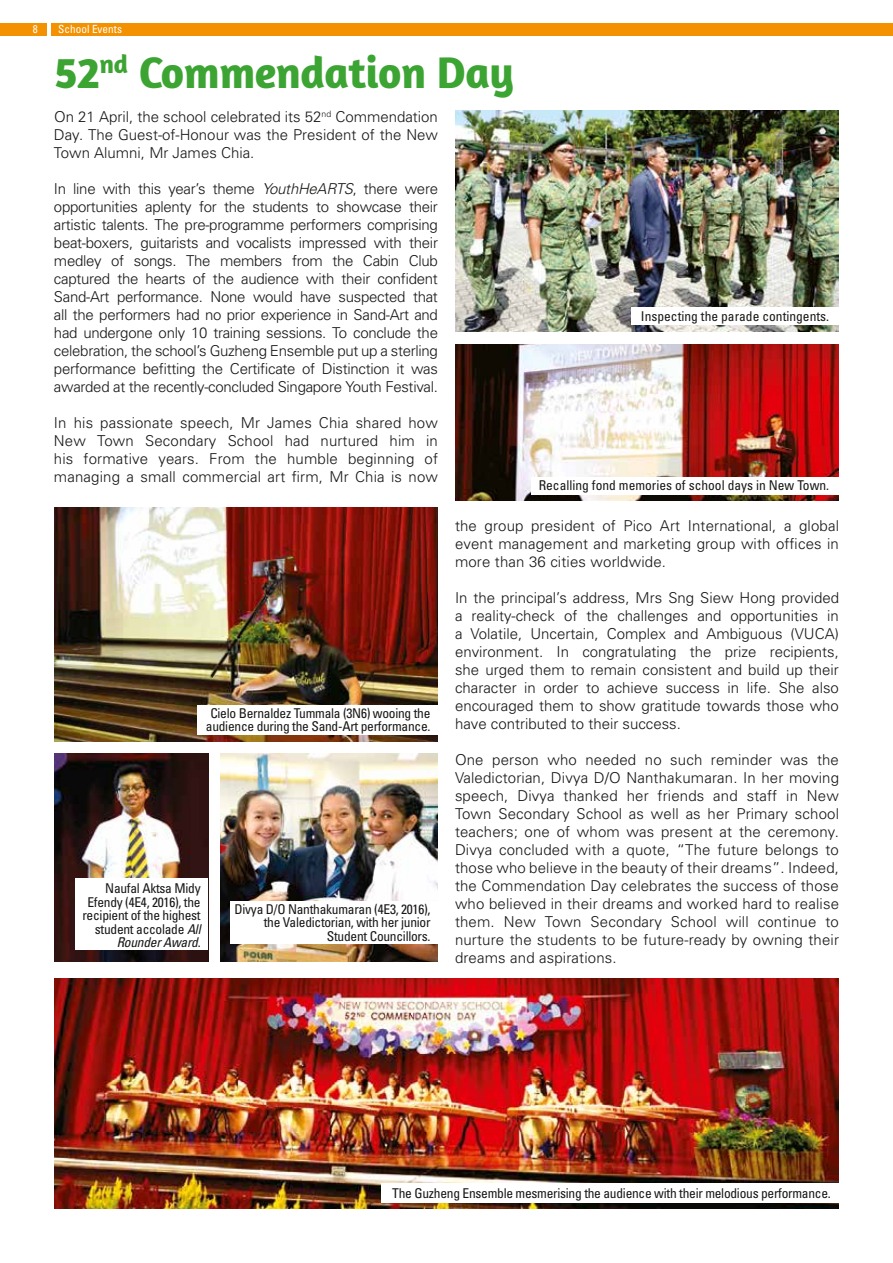
<style>
.page{position:relative;width:893px;height:1263px;background:#fff}
.page>*{position:absolute;margin:0;border:0;box-sizing:border-box;transform-origin:0 0}
.t1{font:700 45px "Amaranth";letter-spacing:-.01em;color:#3ca432}
.t2{font:300 15px/18px "Univers";letter-spacing:.005em;color:#181716;text-align:justify}
.t3{font:condensed 13.5px/13.5px "Univers";letter-spacing:-.02em;color:#181716;text-align:right}
.t4{font:condensed 13.5px "Univers";color:#181716}
.t5{font:condensed 11.25px "Univers";color:#fff}
.s1{font-style:italic}
</style>
<div class="page">
<div style="left:51px;top:23px;width:842px;height:13px;background:#f39100"></div>
<div style="left:0;top:23px;width:47px;height:13px;background:#f39100"></div>
<img style="left:455px;top:344px;width:384px;height:156px">
<img style="left:54px;top:754px;width:154px;height:208px">
<img style="left:54px;top:978px;width:785px;height:231px">
<img style="left:54px;top:508px;width:384px;height:233px">
<img style="left:221px;top:754px;width:217px;height:208px">
<img style="left:455px;top:110px;width:384px;height:221px">
<div style="left:531px;top:477px;width:308px;height:17px;background:#fff"></div>
<div style="left:631px;top:308px;width:208px;height:17px;background:#fff"></div>
<div style="left:75px;top:878px;width:133px;height:72px;background:#fff"></div>
<div style="left:230px;top:901px;width:208px;height:43px;background:#fff"></div>
<div style="left:197px;top:705px;width:241px;height:30px;background:#fff"></div>
<div style="left:382px;top:1183px;width:457px;height:19px;background:#fff"></div>
<p class="t5" style="left:33px;top:22px;width:6px">8</p>
<p class="t5" style="left:58px;top:22px;width:65px">School Events</p>
<h1 class="t1" style="left:54px;top:44px;width:462px">52<sup>nd</sup> Commendation Day</h1>
<p class="t2" style="left:54px;top:108px;width:385px">On 21 April, the school celebrated its 52<sup>nd</sup> Commendation Day. The Guest-of-Honour was the President of the New Town Alumni, Mr James Chia.</p>
<p class="t2" style="left:54px;top:180px;width:386px">In line with this year’s theme <span class="s1">YouthHeARTS</span>, there were opportunities aplenty for the students to showcase their artistic talents. The pre-programme performers comprising beat-boxers, guitarists and vocalists impressed with their medley of songs. The members from the Cabin Club captured the hearts of the audience with their confident Sand-Art performance. None would have suspected that all the performers had no prior experience in Sand-Art and had undergone only 10 training sessions. To conclude the celebration, the school’s Guzheng Ensemble put up a sterling performance befitting the Certificate of Distinction it was awarded at the recently-concluded Singapore Youth Festival.</p>
<p class="t2" style="left:54px;top:414px;width:386px">In his passionate speech, Mr James Chia shared how New Town Secondary School had nurtured him in his formative years. From the humble beginning of managing a small commercial art firm, Mr Chia is now</p>
<p class="t2" style="left:455px;top:517px;width:386px">the group president of Pico Art International, a global event management and marketing group with offices in more than 36 cities worldwide.</p>
<p class="t2" style="left:455px;top:589px;width:385px">In the principal’s address, Mrs Sng Siew Hong provided a reality-check of the challenges and opportunities in a Volatile, Uncertain, Complex and Ambiguous (VUCA) environment. In congratulating the prize recipients, she urged them to remain consistent and build up their character in order to achieve success in life. She also encouraged them to show gratitude towards those who have contributed to their success.</p>
<p class="t2" style="left:455px;top:751px;width:386px">One person who needed no such reminder was the Valedictorian, Divya D/O Nanthakumaran. In her moving speech, Divya thanked her friends and staff in New Town Secondary School as well as her Primary school teachers; one of whom was present at the ceremony.<br>Divya concluded with a quote, “The future belongs to those who believe in the beauty of their dreams”. Indeed, the Commendation Day celebrates the success of those who believed in their dreams and worked hard to realise them. New Town Secondary School will continue to nurture the students to be future-ready by owning their dreams and aspirations.</p>
<p class="t4" style="left:641px;top:307px;width:190px">Inspecting the parade contingents.</p>
<p class="t4" style="left:539px;top:476px;width:292px">Recalling fond memories of school days in New Town.</p>
<p class="t3" style="left:206px;top:706px;width:226px;text-align:center">Cielo Bernaldez Tummala (3N6) wooing the audience during the Sand-Art performance.</p>
<p class="t3" style="left:82px;top:881px;width:120px">Naufal Aktsa Midy<br>Efendy (4E4, 2016), the recipient of the highest student accolade <span class="s1">All<br>Rounder Award</span>.</p>
<p class="t3" style="left:235px;top:902px;width:197px">Divya D/O Nanthakumaran (4E3, 2016), the Valedictorian, with her junior<br>Student Councillors.</p>
<p class="t3" style="left:392px;top:1186px;width:440px">The Guzheng Ensemble mesmerising the audience with their melodious performance.</p>
</div>
